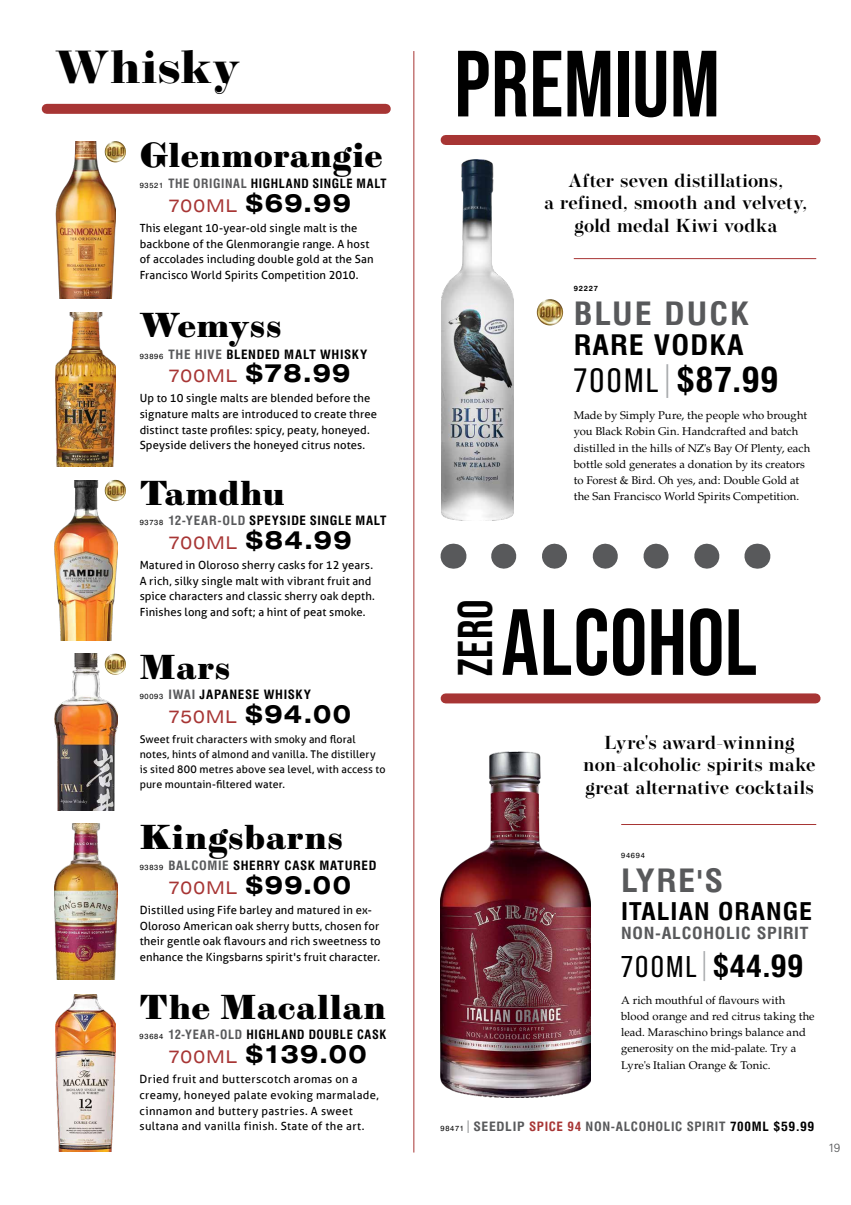
<style>
.page{position:relative;width:851px;height:1205px;background:#fff}
.page>*{position:absolute;margin:0;border:0;box-sizing:border-box;transform-origin:0 0}
.t1{font:700 93.75px "Bebas Neue Pro";letter-spacing:.005em;color:#000}
.t2{font:700 48.75px "Bebas Neue Pro";color:#000}
.t3{font:800 46.25px "Operetta 12";letter-spacing:.02em;color:#000}
.t4{font:35px "Sybarite Small";letter-spacing:.025em;color:#000}
.t5{font:700 condensed 33.75px "Swiss 721 BT";color:#000;scale:1.1 1}
.t6{font:700 condensed 31.25px "Swiss 721 BT";letter-spacing:.06em;color:#58595b;scale:1.1 1}
.t7{font:700 condensed 30px "Swiss 721 BT";color:#000;scale:1.1 1}
.t8{font:700 condensed 27.5px "Swiss 721 BT";letter-spacing:.04em;color:#000;scale:1.1 1}
.t9{font:700 expanded 25px "Swiss 721 BT";letter-spacing:.055em;color:#000}
.t10{font:700 condensed 23.75px "Swiss 721 BT";letter-spacing:.04em;color:#000;scale:1.1 1}
.t11{font:600 18.75px/22.5px "Operetta 12";letter-spacing:.015em;color:#000;text-align:center}
.t12{font:700 condensed 16.25px "Swiss 721 BT";letter-spacing:.04em;color:#58595b;scale:1.1 1}
.t13{font:700 condensed 12.5px "Swiss 721 BT";letter-spacing:.05em;color:#000;scale:1.05 1}
.t14{font:700 condensed 12.5px "Swiss 721 BT";letter-spacing:.05em;color:#000}
.t15{font:700 condensed 12.5px "Swiss 721 BT";letter-spacing:.05em;color:#58595b;scale:1.1 1}
.t16{font:700 condensed 12.5px "Swiss 721 BT";letter-spacing:.05em;color:#000;scale:1.04 1}
.t17{font:300 12.5px "Acumin Pro";color:#58595b}
.t18{font:11.25px/15.6px "Aller";letter-spacing:.01em;color:#000}
.t19{font:11.25px/16.2px "Palatino";letter-spacing:.005em;color:#000}
.t20{font:11.25px/15.6px "Aller";letter-spacing:.03em;color:#000}
.t21{font:10.62px/15px "Aller";letter-spacing:.01em;color:#000}
.t22{font:7.5px "Swiss 721 BT";letter-spacing:.1em;color:#000}
.t23{font:700 7.5px "Swiss 721 BT";letter-spacing:.1em;color:#000}
.s1{font-weight:400;font-stretch:normal;font-size:7.5px}
.s2{color:#58595b}
.s3{font-weight:400;font-size:17.5px;color:#a73534}
.s4{font-family:"Bebas Neue Pro";font-weight:400;font-stretch:normal}
.s5{font-weight:300;color:#a7a9ac}
.s6{font-weight:400;font-stretch:normal;font-size:7.5px;color:#000}
.s7{font-weight:300}
.s8{color:#a73534}
.s9{color:#000}
</style>
<div class="page">
<img style="left:56px;top:995px;width:60px;height:157px">
<img style="left:56px;top:142px;width:60px;height:157px">
<img style="left:55px;top:480px;width:62px;height:160px">
<img style="left:54px;top:824px;width:63px;height:155px">
<img style="left:54px;top:654px;width:63px;height:156px">
<img style="left:105px;top:653px;width:21px;height:22px;border-radius:11px">
<div style="left:47px;top:104px;width:339px;height:10px;background:#a73534"></div>
<div style="left:445px;top:135px;width:370px;height:10px;background:#a73534"></div>
<div style="left:445px;top:693px;width:370px;height:10px;background:#a73534"></div>
<hr style="left:413px;top:51px;width:1px;height:1101px;background:#a73534">
<img style="left:105px;top:480px;width:21px;height:21px;border-radius:11px">
<img style="left:440px;top:751px;width:150px;height:346px">
<hr style="left:621px;top:824px;width:195px;height:1px;background:#a73534">
<svg style="left:503px;top:544px;width:217px;height:25px"></svg>
<svg style="left:453px;top:544px;width:1px;height:25px"></svg>
<svg style="left:756px;top:544px;width:1px;height:25px"></svg>
<img style="left:441px;top:160px;width:72px;height:361px">
<img style="left:536px;top:299px;width:27px;height:26px;border-radius:13px">
<hr style="left:573px;top:258px;width:243px;height:1px;background:#a73534">
<img style="left:105px;top:141px;width:21px;height:21px;border-radius:11px">
<img style="left:56px;top:312px;width:60px;height:155px">
<h3 class="t3" style="left:55px;top:40px;width:186px">Whisky</h3>
<h3 class="t4" style="left:140px;top:133px;width:244px">Glenmorangie</h3>
<p class="t14" style="left:140px;top:176px;width:248px"><span class="s1">93521</span> <span class="s2">THE ORIGINAL</span> HIGHLAND SINGLE MALT</p>
<h3 class="t9" style="left:168px;top:188px;width:184px"><span class="s3">700ML</span> $69.99</h3>
<p class="t18" style="left:140px;top:220px;width:235px">This elegant 10-year-old single malt is the backbone of the Glenmorangie range. A host of accolades including double gold at the San Francisco World Spirits Competition 2010.</p>
<h3 class="t4" style="left:140px;top:303px;width:144px">Wemyss</h3>
<p class="t13" style="left:140px;top:346px;width:218px"><span class="s1">93896</span> <span class="s2">THE HIVE</span> BLENDED MALT WHISKY</p>
<h3 class="t9" style="left:168px;top:358px;width:183px"><span class="s3">700ML</span> $78.99</h3>
<p class="t18" style="left:140px;top:390px;width:239px">Up to 10 single malts are blended before the signature malts are introduced to create three distinct taste profiles: spicy, peaty, honeyed.<br>Speyside delivers the honeyed citrus notes.</p>
<h3 class="t4" style="left:140px;top:471px;width:147px">Tamdhu</h3>
<p class="t16" style="left:140px;top:513px;width:239px"><span class="s1">93738</span> <span class="s2">12-YEAR-OLD</span> SPEYSIDE SINGLE MALT</p>
<h3 class="t9" style="left:168px;top:525px;width:185px"><span class="s3">700ML</span> $84.99</h3>
<p class="t18" style="left:140px;top:557px;width:237px">Matured in Oloroso sherry casks for 12 years.<br>A rich, silky single malt with vibrant fruit and spice characters and classic sherry oak depth.<br>Finishes long and soft; a hint of peat smoke.</p>
<h3 class="t4" style="left:140px;top:644px;width:92px">Mars</h3>
<p class="t13" style="left:140px;top:687px;width:165px"><span class="s1">90093</span> <span class="s2">IWAI</span> JAPANESE WHISKY</p>
<h3 class="t9" style="left:168px;top:698px;width:184px"><span class="s3">750ML</span> $94.00</h3>
<p class="t21" style="left:140px;top:731px;width:247px">Sweet fruit characters with smoky and floral notes, hints of almond and vanilla. The distillery is sited 800 metres above sea level, with access to pure mountain-filtered water.</p>
<h3 class="t4" style="left:140px;top:815px;width:205px">Kingsbarns</h3>
<p class="t13" style="left:140px;top:858px;width:227px"><span class="s1">93839</span> <span class="s2">BALCOMIE</span> SHERRY CASK MATURED</p>
<h3 class="t9" style="left:168px;top:870px;width:184px"><span class="s3">700ML</span> $99.00</h3>
<p class="t18" style="left:140px;top:902px;width:242px">Distilled using Fife barley and matured in ex-Oloroso American oak sherry butts, chosen for their gentle oak flavours and rich sweetness to enhance the Kingsbarns spirit's fruit character.</p>
<h3 class="t4" style="left:140px;top:985px;width:247px">The Macallan</h3>
<p class="t14" style="left:140px;top:1027px;width:248px"><span class="s1">93684</span> <span class="s2">12-YEAR-OLD</span> HIGHLAND DOUBLE CASK</p>
<h3 class="t9" style="left:168px;top:1039px;width:200px"><span class="s3">700ML</span> $139.00</h3>
<p class="t20" style="left:140px;top:1071px;width:240px">Dried fruit and butterscotch aromas on a creamy, honeyed palate evoking marmalade, cinnamon and buttery pastries. A sweet sultana and vanilla finish. State of the art.</p>
<h1 class="t1" style="left:454px;top:30px;width:267px">PREMIUM</h1>
<h3 class="t11" style="left:544px;top:169px;width:264px">After seven distillations,<br>a refined, smooth and velvety, gold medal Kiwi vodka</h3>
<p class="t23" style="left:573px;top:283px;width:26px">92227</p>
<h3 class="t6" style="left:573px;top:294px;width:161px">BLUE DUCK</h3>
<h3 class="t8" style="left:573px;top:328px;width:156px">RARE VODKA</h3>
<h3 class="t5" style="left:573px;top:359px;width:188px"><span class="s4">700ML</span><span class="s5">|</span>$87.99</h3>
<p class="t19" style="left:573px;top:407px;width:238px">Made by Simply Pure, the people who brought you Black Robin Gin. Handcrafted and batch distilled in the hills of NZ's Bay Of Plenty, each bottle sold generates a donation by its creators to Forest &amp; Bird. Oh yes, and: Double Gold at the San Francisco World Spirits Competition.</p>
<h2 class="t2" style="left:447px;top:676px;width:78px;rotate:-90deg">ZERO</h2>
<h1 class="t1" style="left:501px;top:589px;width:257px">ALCOHOL</h1>
<h3 class="t11" style="left:583px;top:731px;width:233px">Lyre's award-winning non-alcoholic spirits make great alternative cocktails</h3>
<p class="t22" style="left:621px;top:850px;width:25px">94694</p>
<h3 class="t6" style="left:621px;top:861px;width:94px">LYRE'S</h3>
<h3 class="t10" style="left:621px;top:897px;width:175px">ITALIAN ORANGE</h3>
<h3 class="t12" style="left:621px;top:923px;width:172px">NON-ALCOHOLIC SPIRIT</h3>
<h3 class="t7" style="left:621px;top:947px;width:167px"><span class="s4">700ML</span><span class="s5">|</span>$44.99</h3>
<p class="t19" style="left:621px;top:992px;width:195px">A rich mouthful of flavours with blood orange and red citrus taking the lead. Maraschino brings balance and generosity on the mid-palate. Try a Lyre's Italian Orange &amp; Tonic.</p>
<p class="t15" style="left:440px;top:1119px;width:341px"><span class="s6">98471</span><span class="s7">|</span>SEEDLIP <span class="s8">SPICE 94</span> NON-ALCOHOLIC SPIRIT <span class="s9">700ML $59.99</span></p>
<p class="t17" style="left:829px;top:1138px;width:13px">19</p>
</div>
